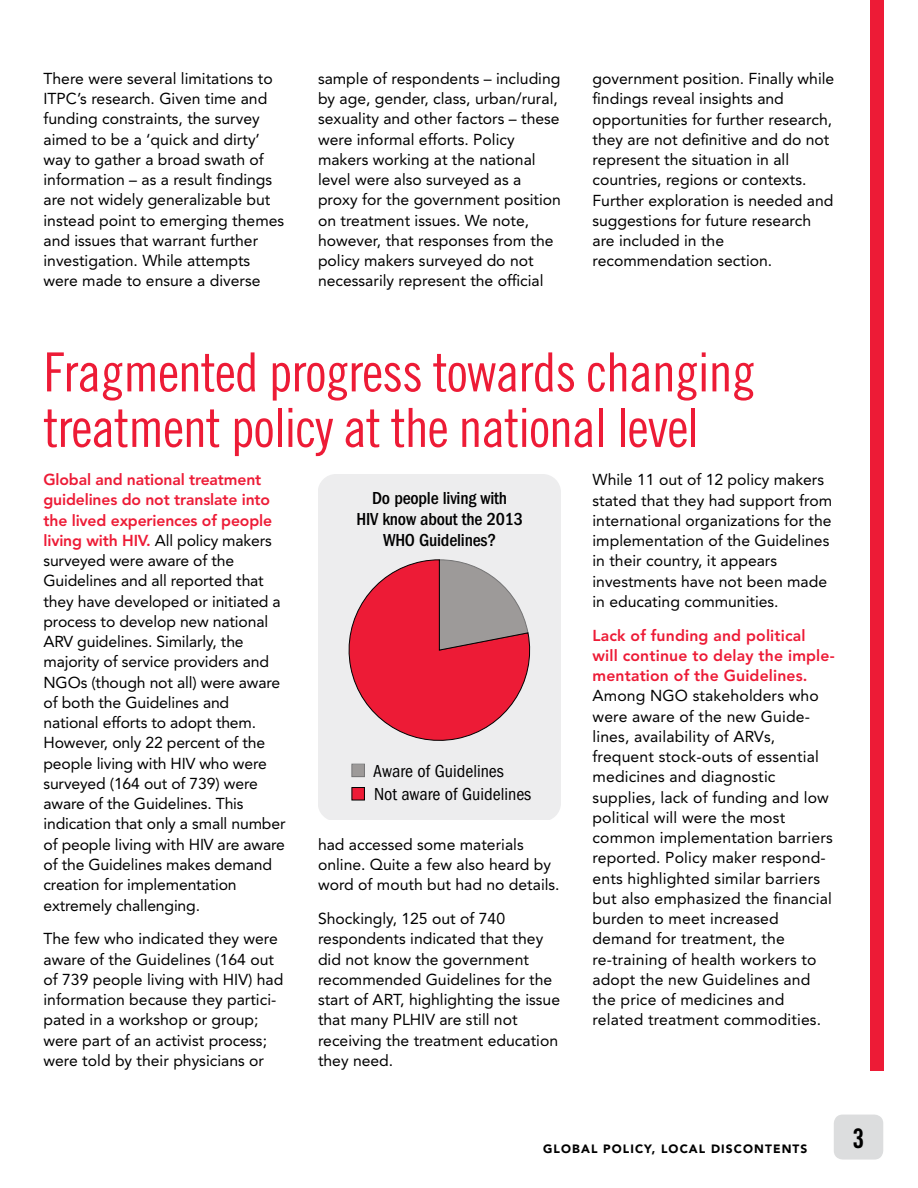
<style>
.page{position:relative;width:918px;height:1188px;background:#fff}
.page>*{position:absolute;margin:0;border:0;box-sizing:border-box;transform-origin:0 0}
.t1{font:54px/55.5px "Trade Gothic LT Std Cn 18";letter-spacing:-.02em;color:#ed1b36}
.t2{font:27px "Trade Gothic LT Std Bd Cn 20";color:#000}
.t3{font:500 condensed 18px/21px "ITC Franklin Gothic Std";letter-spacing:-.01em;color:#000;text-align:center}
.t4{font:condensed 18px "ITC Franklin Gothic Std";color:#000}
.t5{font:15.75px/20.2px "Avenir LT Std";color:#000}
.t6{font:800 15.75px/20.2px "Avenir LT Std";letter-spacing:.01em;color:#ed1b36}
.t7{font:900 12px "Avenir LT Std";color:#000}
.s1{font-weight:800;color:#ed1b36}
.s2{color:#524b48}
.s3{color:#ed1b36}
</style>
<div class="page">
<div style="left:870px;top:0;width:13px;height:1071px;background:#ed1b36"></div>
<div style="left:834px;top:1115px;width:49px;height:45px;background:#dcddde;border-radius:9px"></div>
<div style="left:318px;top:474px;width:243px;height:346px;background:#ededee"></div>
<svg style="left:341px;top:560px;width:196px;height:189px;background:#dc6c7b"></svg>
<div style="left:352px;top:787px;width:13px;height:13px;border:1px solid #000"></div>
<p class="t5" style="left:44px;top:68px;width:242px">There were several limitations to<br>ITPC’s research. Given time and funding constraints, the survey aimed to be a ‘quick and dirty’ way to gather a broad swath of information – as a result findings are not widely generalizable but instead point to emerging themes and issues that warrant further investigation. While attempts were made to ensure a diverse</p>
<p class="t5" style="left:318px;top:68px;width:245px">sample of respondents – including by age, gender, class, urban/rural, sexuality and other factors – these were informal efforts. Policy makers working at the national level were also surveyed as a proxy for the government position on treatment issues. We note, however, that responses from the policy makers surveyed do not necessarily represent the official</p>
<p class="t5" style="left:593px;top:69px;width:243px">government position. Finally while findings reveal insights and opportunities for further research, they are not definitive and do not represent the situation in all countries, regions or contexts.<br>Further exploration is needed and suggestions for future research are included in the recommendation section.</p>
<h1 class="t1" style="left:44px;top:344px;width:713px">Fragmented progress towards changing treatment policy at the national level</h1>
<p class="t5" style="left:44px;top:470px;width:244px"><span class="s1">Global and national treatment guidelines do not translate into the lived experiences of people living with HIV.</span> All policy makers surveyed were aware of the<br>Guidelines and all reported that they have developed or initiated a process to develop new national<br>ARV guidelines. Similarly, the majority of service providers and<br>NGOs (though not all) were aware of both the Guidelines and national efforts to adopt them.<br>However, only 22 percent of the people living with HIV who were surveyed (164 out of 739) were aware of the Guidelines. This indication that only a small number of people living with HIV are aware of the Guidelines makes demand creation for implementation extremely challenging.</p>
<p class="t5" style="left:44px;top:929px;width:241px">The few who indicated they were aware of the Guidelines (164 out of 739 people living with HIV) had information because they partici&shy;pated in a workshop or group; were part of an activist process; were told by their physicians or</p>
<p class="t5" style="left:593px;top:470px;width:241px">While 11 out of 12 policy makers stated that they had support from international organizations for the implementation of the Guidelines in their country, it appears investments have not been made in educating communities.</p>
<p class="t6" style="left:593px;top:625px;width:244px">Lack of funding and political will continue to delay the imple&shy;mentation of the Guidelines.</p>
<p class="t5" style="left:593px;top:686px;width:242px">Among NGO stakeholders who were aware of the new Guide&shy;lines, availability of ARVs, frequent stock-outs of essential medicines and diagnostic supplies, lack of funding and low political will were the most common implementation barriers reported. Policy maker respond&shy;ents highlighted similar barriers but also emphasized the financial burden to meet increased demand for treatment, the re-training of health workers to adopt the new Guidelines and the price of medicines and related treatment commodities.</p>
<p class="t3" style="left:356px;top:488px;width:168px">Do people living with<br>HIV know about the 2013<br>WHO Guidelines?</p>
<p class="t4" style="left:351px;top:761px;width:154px"><span class="s2">■</span> Aware of Guidelines</p>
<p class="t4" style="left:351px;top:784px;width:182px"><span class="s3">■</span> Not aware of Guidelines</p>
<p class="t5" style="left:318px;top:834px;width:243px">had accessed some materials online. Quite a few also heard by word of mouth but had no details.</p>
<p class="t5" style="left:318px;top:909px;width:244px">Shockingly, 125 out of 740 respondents indicated that they did not know the government recommended Guidelines for the start of ART, highlighting the issue that many PLHIV are still not receiving the treatment education they need.</p>
<p class="t7" style="left:543px;top:1141px;width:11px">GLO</p>
<p class="t7" style="left:572px;top:1141px;width:40px">BAL POLIC</p>
<p class="t7" style="left:644px;top:1141px;width:27px">Y, LOCAL</p>
<p class="t7" style="left:711px;top:1141px;width:10px">DISCONTENTS</p>
<h2 class="t2" style="left:853px;top:1122px;width:13px">3</h2>
</div>
